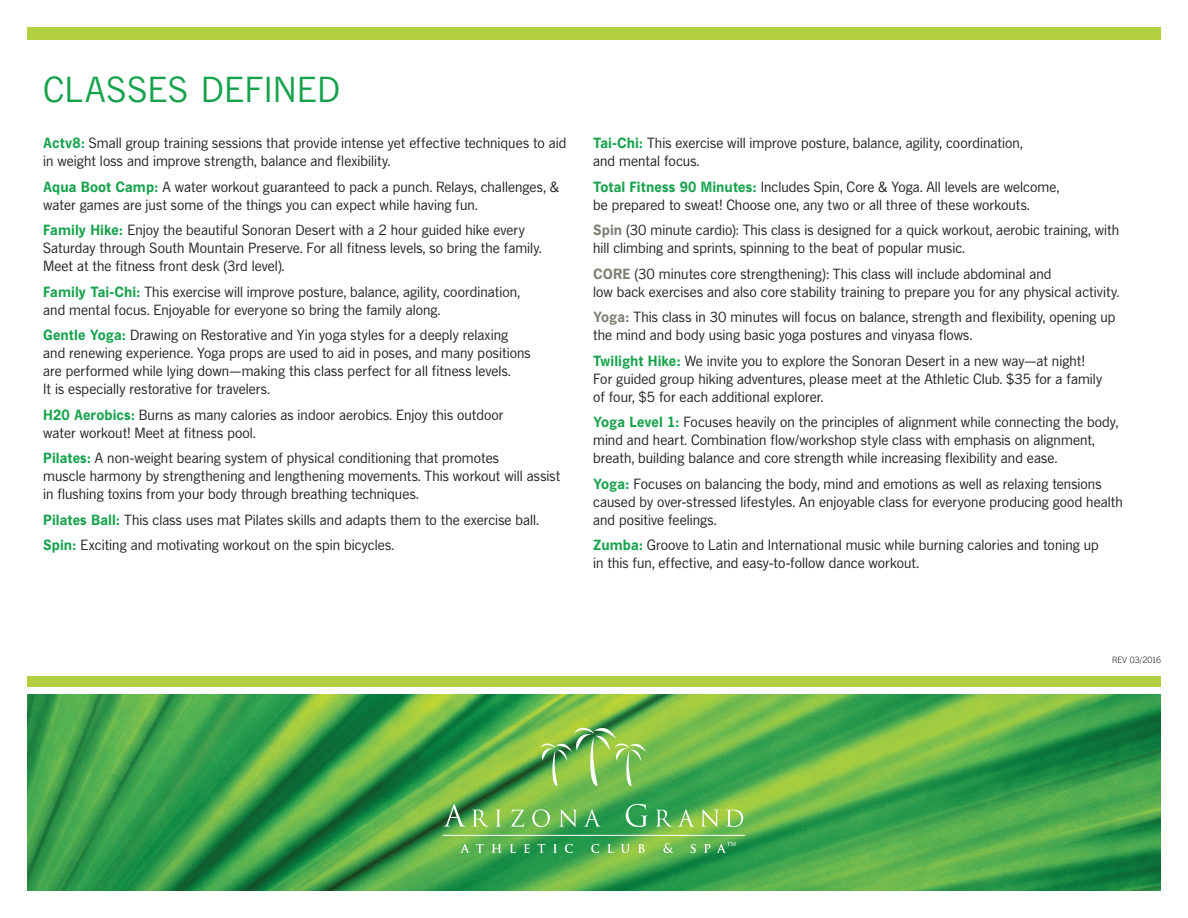
<style>
.page{position:relative;width:1188px;height:918px;background:#fff}
.page>*{position:absolute;margin:0;border:0;box-sizing:border-box;transform-origin:0 0}
.pool_MAIN_HEADERS{font:33px "News Gothic SBOP";letter-spacing:.025em;color:#16a24c}
.pool_FOOD_LISTING{font:13.5px/18px "News Gothic SBOP";letter-spacing:.005em;color:#231f20}
.body_sans{font:300 8.25px "News Gothic SBOP";letter-spacing:-.005em;color:#231f20}
.s1{font-weight:700;color:#16a24c}
.s2{font-weight:700;color:#7f7e74}
</style>
<div class="page">
<img style="left:27px;top:695px;width:1134px;height:196px">
<div style="left:27px;top:676px;width:1134px;height:10px;background:#b2cf40"></div>
<div style="left:27px;top:27px;width:1134px;height:13px;background:#b2cf40"></div>
<svg style="left:443px;top:804px;width:23px;height:23px"></svg>
<svg style="left:472px;top:810px;width:17px;height:17px"></svg>
<svg style="left:496px;top:810px;width:5px;height:17px"></svg>
<svg style="left:511px;top:809px;width:13px;height:18px"></svg>
<svg style="left:532px;top:809px;width:18px;height:18px"></svg>
<svg style="left:559px;top:809px;width:18px;height:18px"></svg>
<svg style="left:584px;top:809px;width:17px;height:18px"></svg>
<svg style="left:626px;top:804px;width:22px;height:23px"></svg>
<svg style="left:656px;top:809px;width:39px;height:18px"></svg>
<svg style="left:701px;top:809px;width:18px;height:18px"></svg>
<svg style="left:726px;top:809px;width:17px;height:18px"></svg>
<svg style="left:540px;top:725px;width:106px;height:62px;background:#89c059"></svg>
<svg style="left:460px;top:844px;width:10px;height:9px"></svg>
<svg style="left:476px;top:844px;width:8px;height:9px"></svg>
<svg style="left:492px;top:844px;width:10px;height:9px"></svg>
<svg style="left:510px;top:844px;width:6px;height:9px"></svg>
<svg style="left:524px;top:844px;width:6px;height:9px"></svg>
<svg style="left:537px;top:844px;width:8px;height:9px"></svg>
<svg style="left:553px;top:844px;width:4px;height:9px"></svg>
<svg style="left:565px;top:844px;width:8px;height:9px"></svg>
<svg style="left:591px;top:844px;width:8px;height:9px"></svg>
<svg style="left:607px;top:844px;width:7px;height:9px"></svg>
<svg style="left:621px;top:844px;width:9px;height:9px"></svg>
<svg style="left:638px;top:844px;width:7px;height:9px"></svg>
<svg style="left:663px;top:843px;width:11px;height:10px"></svg>
<svg style="left:691px;top:844px;width:5px;height:9px"></svg>
<svg style="left:704px;top:844px;width:6px;height:9px"></svg>
<hr style="left:443px;top:835px;width:302px;height:1px;background:#fff">
<svg style="left:716px;top:842px;width:20px;height:11px"></svg>
<p class="pool_MAIN_HEADERS" style="left:43px;top:69px;width:298px">CLASSES DEFINED</p>
<p class="pool_FOOD_LISTING" style="left:43px;top:134px;width:525px"><span class="s1">Actv8:</span> Small group training sessions that provide intense yet effective techniques to aid in weight loss and improve strength, balance and flexibility.</p>
<p class="pool_FOOD_LISTING" style="left:43px;top:178px;width:517px"><span class="s1">Aqua Boot Camp:</span> A water workout guaranteed to pack a punch. Relays, challenges, &amp; water games are just some of the things you can expect while having fun.</p>
<p class="pool_FOOD_LISTING" style="left:43px;top:221px;width:500px"><span class="s1">Family Hike:</span> Enjoy the beautiful Sonoran Desert with a 2 hour guided hike every<br>Saturday through South Mountain Preserve. For all fitness levels, so bring the family.<br>Meet at the fitness front desk (3rd level).</p>
<p class="pool_FOOD_LISTING" style="left:43px;top:283px;width:478px"><span class="s1">Family Tai-Chi:</span> This exercise will improve posture, balance, agility, coordination, and mental focus. Enjoyable for everyone so bring the family along.</p>
<p class="pool_FOOD_LISTING" style="left:43px;top:326px;width:489px"><span class="s1">Gentle Yoga:</span> Drawing on Restorative and Yin yoga styles for a deeply relaxing and renewing experience. Yoga props are used to aid in poses, and many positions are performed while lying down—making this class perfect for all fitness levels.<br>It is especially restorative for travelers.</p>
<p class="pool_FOOD_LISTING" style="left:43px;top:406px;width:462px"><span class="s1">H20 Aerobics:</span> Burns as many calories as indoor aerobics. Enjoy this outdoor water workout! Meet at fitness pool.</p>
<p class="pool_FOOD_LISTING" style="left:43px;top:449px;width:519px"><span class="s1">Pilates:</span> A non-weight bearing system of physical conditioning that promotes<br>muscle harmony by strengthening and lengthening movements. This workout will assist in flushing toxins from your body through breathing techniques.</p>
<p class="pool_FOOD_LISTING" style="left:43px;top:511px;width:497px"><span class="s1">Pilates Ball:</span> This class uses mat Pilates skills and adapts them to the exercise ball.</p>
<p class="pool_FOOD_LISTING" style="left:43px;top:536px;width:352px"><span class="s1">Spin:</span> Exciting and motivating workout on the spin bicycles.</p>
<p class="pool_FOOD_LISTING" style="left:593px;top:134px;width:431px"><span class="s1">Tai-Chi:</span> This exercise will improve posture, balance, agility, coordination, and mental focus.</p>
<p class="pool_FOOD_LISTING" style="left:593px;top:178px;width:468px"><span class="s1">Total Fitness 90 Minutes:</span> Includes Spin, Core &amp; Yoga. All levels are welcome, be prepared to sweat! Choose one, any two or all three of these workouts.</p>
<p class="pool_FOOD_LISTING" style="left:593px;top:221px;width:528px"><span class="s2">Spin</span> (30 minute cardio): This class is designed for a quick workout, aerobic training, with hill climbing and sprints, spinning to the beat of popular music.</p>
<p class="pool_FOOD_LISTING" style="left:593px;top:265px;width:528px"><span class="s2">CORE</span> (30 minutes core strengthening): This class will include abdominal and<br>low back exercises and also core stability training to prepare you for any physical activity.</p>
<p class="pool_FOOD_LISTING" style="left:593px;top:308px;width:524px"><span class="s2">Yoga:</span> This class in 30 minutes will focus on balance, strength and flexibility, opening up the mind and body using basic yoga postures and vinyasa flows.</p>
<p class="pool_FOOD_LISTING" style="left:593px;top:352px;width:511px"><span class="s1">Twilight Hike:</span> We invite you to explore the Sonoran Desert in a new way—at night!<br>For guided group hiking adventures, please meet at the Athletic Club. $35 for a family of four, $5 for each additional explorer.</p>
<p class="pool_FOOD_LISTING" style="left:593px;top:413px;width:527px"><span class="s1">Yoga Level 1:</span> Focuses heavily on the principles of alignment while connecting the body, mind and heart. Combination flow/workshop style class with emphasis on alignment, breath, building balance and core strength while increasing flexibility and ease.</p>
<p class="pool_FOOD_LISTING" style="left:593px;top:475px;width:531px"><span class="s1">Yoga:</span> Focuses on balancing the body, mind and emotions as well as relaxing tensions caused by over-stressed lifestyles. An enjoyable class for everyone producing good health and positive feelings.</p>
<p class="pool_FOOD_LISTING" style="left:593px;top:536px;width:507px"><span class="s1">Zumba:</span> Groove to Latin and International music while burning calories and toning up in this fun, effective, and easy-to-follow dance workout.</p>
<p class="body_sans" style="left:1112px;top:655px;width:51px">REV 03/2016</p>
</div>
